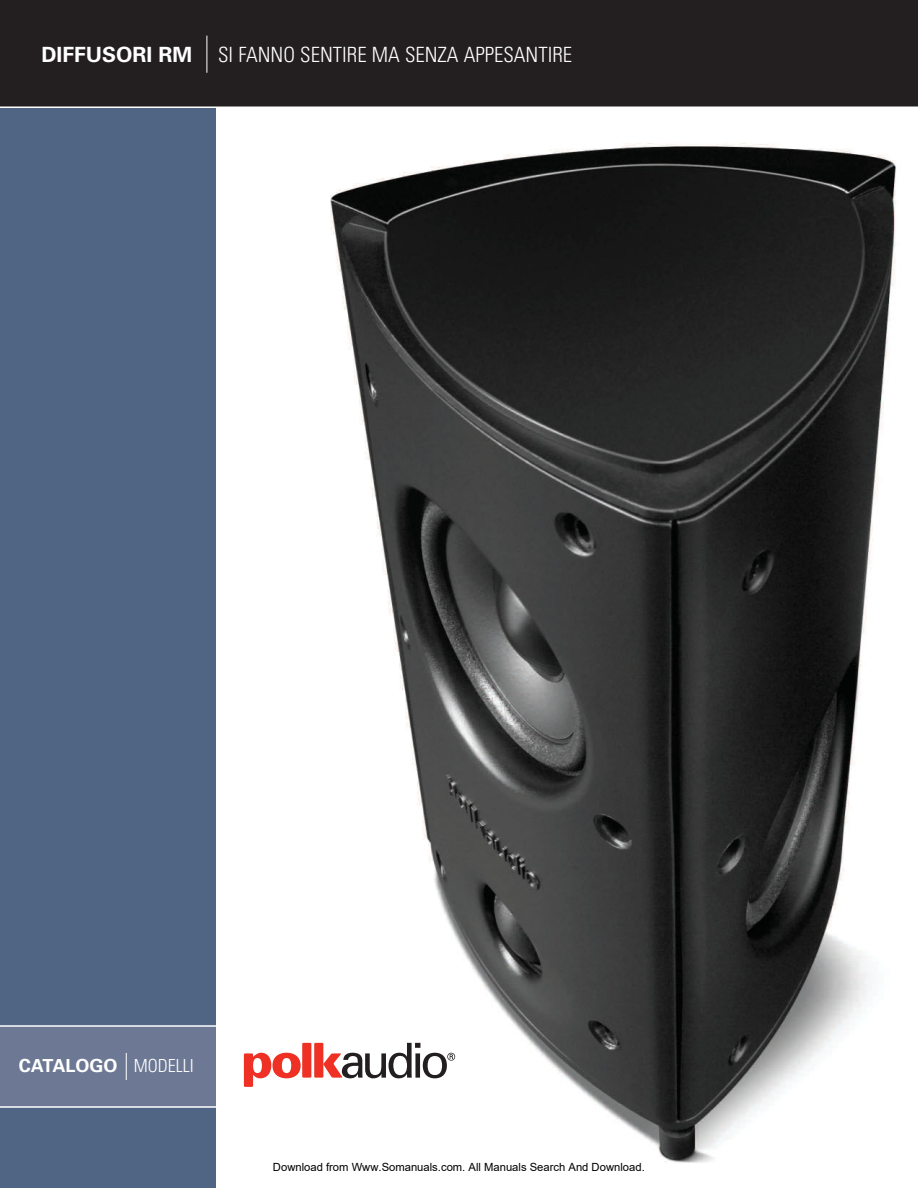
<style>
.page{position:relative;width:918px;height:1188px;background:#fff}
.page>*{position:absolute;margin:0;border:0;box-sizing:border-box;transform-origin:0 0}
.t1{font:300 condensed 21px "Univers";color:#fff}
.t2{font:700 18px "Univers";color:#fff}
.t3{font:11.25px "Arial";color:#000}
.s1{font-weight:700;font-stretch:normal}
.s2{font-weight:300;font-stretch:condensed}
</style>
<div class="page">
<img style="left:259px;top:143px;width:638px;height:1020px">
<div style="left:0;top:101px;width:216px;height:1087px;background:#506483"></div>
<div style="left:0;top:0;width:918px;height:108px;background:#231f20"></div>
<div style="left:0;top:1026px;width:216px;height:81px;background:#6d7994"></div>
<hr style="left:207px;top:36px;width:1px;height:37px;background:#fff">
<hr style="left:0;top:1025px;width:216px;height:2px;background:#fff">
<hr style="left:0;top:1106px;width:216px;height:2px;background:#fff">
<svg style="left:244px;top:1053px;width:57px;height:34px"></svg>
<div style="left:302px;top:1043px;width:9px;height:35px;background:#ee3124"></div>
<svg style="left:314px;top:1043px;width:141px;height:35px"></svg>
<svg style="left:126px;top:1053px;width:1px;height:27px"></svg>
<h1 class="t1" style="left:41px;top:47px;width:532px"><span class="s1">DIFFUSORI RM</span> SI FANNO SENTIRE MA SENZA APPESANTIRE</h1>
<h2 class="t2" style="left:19px;top:1059px;width:177px">CATALOGO <span class="s2">MODELLI</span></h2>
<p class="t3" style="left:273px;top:1160px;width:373px">Download from Www.Somanuals.com. All Manuals Search And Download.</p>
</div>
